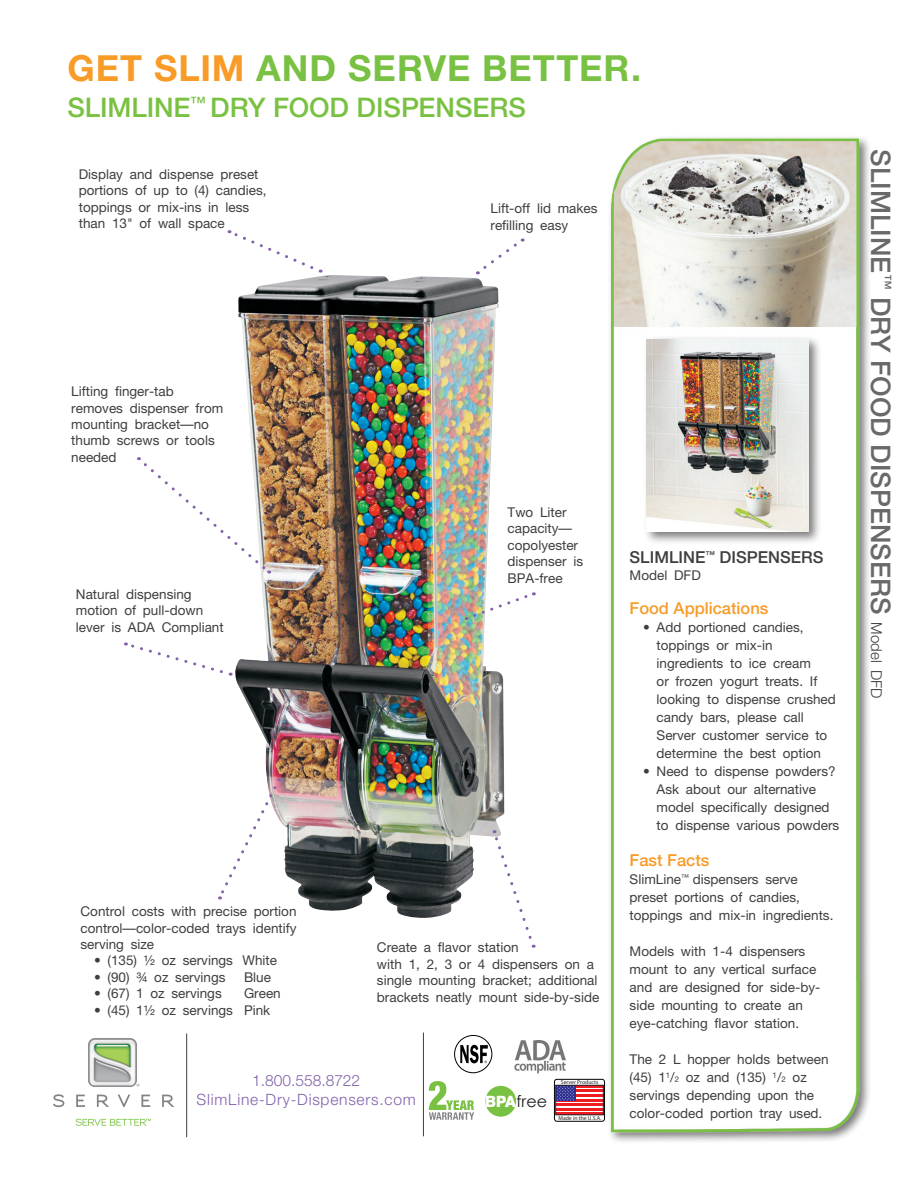
<style>
.page{position:relative;width:918px;height:1188px;background:#fff}
.page>*{position:absolute;margin:0;border:0;box-sizing:border-box;transform-origin:0 0}
.t1{font:700 36px "Helvetica Neue";letter-spacing:.03em;color:#79c142}
.t2{font:500 27px "Helvetica Neue";color:#69696c}
.t3{font:500 27px "Helvetica Neue";color:#79c142}
.t4{font:500 16.5px "Helvetica Neue";color:#f89b27}
.t5{font:500 16.5px "Helvetica Neue";color:#3e3e3f}
.t6{font:16.05px "Century Gothic";color:#231f20}
.t7{font:300 15.6px/18.8px "Helvetica Neue";letter-spacing:.05em;color:#8361aa;text-align:center}
.t8{font:13.5px/16.5px "Helvetica Neue";color:#3e3e3f}
.t9{font:5.7px "Myriad Pro";color:#231f20}
.s1{color:#f89b27}
.s2{font-family:"Interstate";font-weight:900;color:#fff}
.s3{font-size:7.8px}
.s4{font-weight:300;font-size:15px;color:#3e3e3f}
</style>
<div class="page">
<img style="left:235px;top:275px;width:270px;height:643px">
<svg style="left:229px;top:230px;width:92px;height:43px"></svg>
<img style="left:568px;top:137px;width:301px;height:1002px">
<svg style="left:477px;top:239px;width:46px;height:35px"></svg>
<img style="left:90px;top:1040px;width:50px;height:47px">
<svg style="left:53px;top:1094px;width:11px;height:13px"></svg>
<svg style="left:76px;top:1095px;width:9px;height:12px"></svg>
<svg style="left:97px;top:1095px;width:12px;height:12px"></svg>
<svg style="left:118px;top:1095px;width:12px;height:12px"></svg>
<svg style="left:141px;top:1095px;width:9px;height:12px"></svg>
<svg style="left:162px;top:1095px;width:12px;height:12px"></svg>
<div style="left:88px;top:1038px;width:49px;height:49px;border:1px solid #8b8d90;border-radius:6px"></div>
<svg style="left:76px;top:1119px;width:75px;height:7px"></svg>
<hr style="left:423px;top:1033px;width:1px;height:103px;background:#3e3e3f">
<hr style="left:186px;top:1034px;width:1px;height:103px;background:#3e3e3f">
<svg style="left:218px;top:778px;width:62px;height:121px"></svg>
<svg style="left:492px;top:830px;width:42px;height:118px"></svg>
<svg style="left:466px;top:592px;width:68px;height:28px"></svg>
<svg style="left:125px;top:642px;width:106px;height:34px"></svg>
<svg style="left:138px;top:457px;width:132px;height:117px"></svg>
<svg style="left:429px;top:1081px;width:45px;height:39px"></svg>
<div style="left:554px;top:1079px;width:51px;height:42px;border:1px solid #000001;border-radius:3px"></div>
<svg style="left:558px;top:1088px;width:43px;height:25px"></svg>
<hr style="left:556px;top:1085px;width:47px;height:3px;background:#ee1d23">
<hr style="left:556px;top:1090px;width:47px;height:2px;background:#ee1d23">
<hr style="left:556px;top:1094px;width:47px;height:3px;background:#ee1d23">
<hr style="left:556px;top:1099px;width:47px;height:2px;background:#ee1d23">
<hr style="left:556px;top:1103px;width:47px;height:3px;background:#ee1d23">
<hr style="left:556px;top:1108px;width:47px;height:2px;background:#ee1d23">
<svg style="left:558px;top:1087px;width:17px;height:14px"></svg>
<svg style="left:558px;top:1087px;width:16px;height:13px"></svg>
<div style="left:556px;top:1085px;width:47px;height:30px;border:1px solid #231f20"></div>
<div style="left:454px;top:1035px;width:38px;height:38px;border:1px solid #000;border-radius:50%"></div>
<svg style="left:460px;top:1045px;width:28px;height:18px"></svg>
<div style="left:485px;top:1086px;width:31px;height:31px;background:#79c142;border-radius:50%"></div>
<img style="left:514px;top:1041px;width:52px;height:33px">
<div style="left:643px;top:336px;width:179px;height:210px;background:#231f20;opacity:.6"></div>
<img style="left:647px;top:339px;width:161px;height:193px">
<h1 class="t1" style="left:67px;top:46px;width:575px"><span class="s1">GET SLIM</span> AND SERVE BETTER.</h1>
<h2 class="t3" style="left:67px;top:91px;width:460px">SLIMLINE<sup>™</sup> DRY FOOD DISPENSERS</h2>
<p class="t8" style="left:79px;top:166px;width:189px">Display and dispense preset portions of up to (4) candies, toppings or mix-ins in less than 13" of wall space</p>
<p class="t8" style="left:491px;top:200px;width:109px">Lift-off lid makes refilling easy</p>
<p class="t8" style="left:71px;top:383px;width:154px">Lifting finger-tab removes dispenser from mounting bracket—no thumb screws or tools needed</p>
<p class="t8" style="left:76px;top:585px;width:149px">Natural dispensing motion of pull-down lever is ADA Compliant</p>
<p class="t8" style="left:508px;top:504px;width:77px">Two Liter capacity— copolyester dispenser is<br>BPA-free</p>
<p class="t8" style="left:81px;top:903px;width:217px;text-align:justify">Control costs with precise portion control—color-coded trays identify serving size</p>
<p class="t8" style="left:94px;top:952px;width:185px">• (135) ½ oz servings White</p>
<p class="t8" style="left:94px;top:969px;width:133px">• (90) ¾ oz servings</p>
<p class="t8" style="left:244px;top:969px;width:29px">Blue</p>
<p class="t8" style="left:94px;top:985px;width:129px">• (67) 1 oz servings</p>
<p class="t8" style="left:244px;top:985px;width:38px">Green</p>
<p class="t8" style="left:94px;top:1002px;width:178px">• (45) 1½ oz servings Pink</p>
<p class="t8" style="left:377px;top:939px;width:224px">Create a flavor station<br>with 1, 2, 3 or 4 dispensers on a single mounting bracket; additional brackets neatly mount side-by-side</p>
<p class="t7" style="left:197px;top:1071px;width:221px">1.800.558.8722<br>SlimLine-Dry-Dispensers.com</p>
<p class="t6" style="left:485px;top:1091px;width:64px"><span class="s2">BPA</span>free</p>
<p class="t9" style="left:561px;top:1079px;width:39px">Server Products</p>
<p class="t9" style="left:558px;top:1115px;width:45px">Made in the U.S.A.</p>
<p class="t5" style="left:630px;top:547px;width:195px">SLIMLINE<sup>™</sup> DISPENSERS</p>
<p class="t8" style="left:630px;top:566px;width:73px">Model DFD</p>
<p class="t4" style="left:630px;top:598px;width:140px">Food Applications</p>
<p class="t8" style="left:657px;top:618px;width:181px;line-height:18px;text-indent:-14px">• Add portioned candies, toppings or mix-in ingredients to ice cream<br>or frozen yogurt treats. If looking to dispense crushed candy bars, please call<br>Server customer service to determine the best option</p>
<p class="t8" style="left:657px;top:762px;width:184px;line-height:18px;text-indent:-14px">• Need to dispense powders?<br>Ask about our alternative model specifically designed to dispense various powders</p>
<p class="t4" style="left:630px;top:850px;width:81px">Fast Facts</p>
<p class="t8" style="left:630px;top:870px;width:205px;line-height:18px">SlimLine<sup>™</sup> dispensers serve preset portions of candies, toppings and mix-in ingredients.</p>
<p class="t8" style="left:630px;top:942px;width:192px;line-height:18px">Models with 1-4 dispensers mount to any vertical surface and are designed for side-by&shy;side mounting to create an eye-catching flavor station.</p>
<p class="t8" style="left:630px;top:1050px;width:201px;line-height:18px">The 2 L hopper holds between (45) 1<sup>1</sup>/<span class="s3">2</span> oz and (135) <sup>1</sup>/<span class="s3">2</span> oz servings depending upon the color-coded portion tray used.</p>
<h2 class="t2" style="left:897px;top:149px;width:550px;rotate:90deg">SLIMLINE<sup>™</sup> DRY FOOD DISPENSERS <span class="s4">Model DFD</span></h2>
</div>
